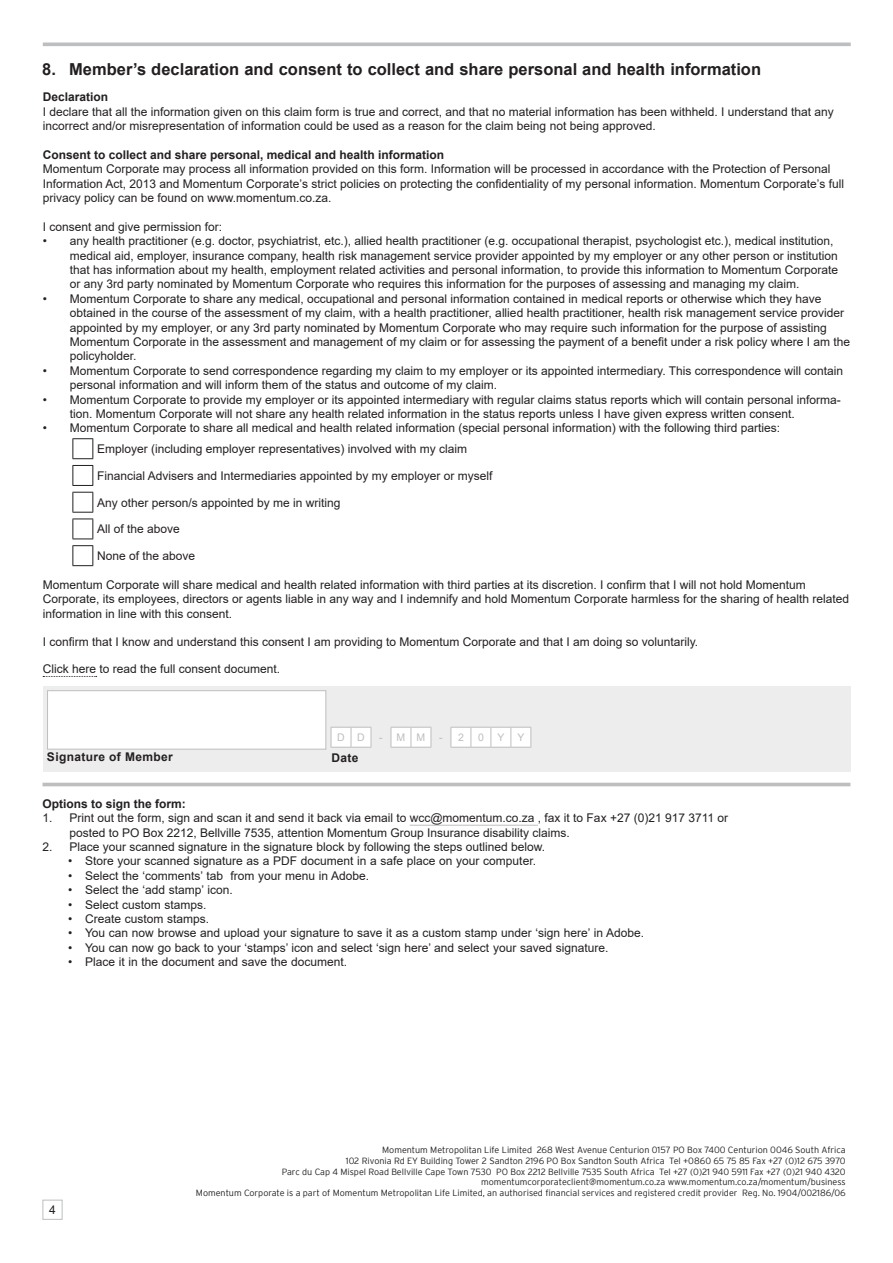
<style>
.page{position:relative;width:893px;height:1263px;background:#fff}
.page>*{position:absolute;margin:0;border:0;box-sizing:border-box;transform-origin:0 0}
.t1{font:700 16.5px "Arial";color:#231f20}
.t2{font:12px/14.4px "Arial";color:#231f20}
.t3{font:700 12px "Arial";color:#231f20}
.t4{font:700 12px "Arial";letter-spacing:.03em;color:#231f20}
.t5{font:10.5px "Arial";color:#bcbec0}
.t6{font:300 9px "Interstate";color:#231f20}
</style>
<div class="page">
<div style="left:43px;top:1200px;width:20px;height:20px;border:1px solid #bcbec0"></div>
<hr style="left:43px;top:43px;width:808px;height:3px;background:#bcbec0">
<hr style="left:410px;top:825px;width:128px;height:1px;background:#bcbec0">
<svg style="left:43px;top:676px;width:54px;height:1px"></svg>
<svg style="left:72px;top:438px;width:21px;height:21px"></svg>
<svg style="left:72px;top:465px;width:21px;height:21px"></svg>
<svg style="left:72px;top:492px;width:21px;height:21px"></svg>
<svg style="left:72px;top:519px;width:21px;height:20px"></svg>
<svg style="left:72px;top:545px;width:21px;height:21px"></svg>
<hr style="left:43px;top:783px;width:807px;height:3px;background:#bcbec0">
<div style="left:43px;top:686px;width:807px;height:85px;background:#ededee"></div>
<div style="left:47px;top:690px;width:279px;height:59px;background:#fff;border:1px solid #bcbec0"></div>
<svg style="left:331px;top:727px;width:200px;height:21px"></svg>
<p class="t1" style="left:42px;top:58px;width:720px">8. Member’s declaration and consent to collect and share personal and health information</p>
<p class="t3" style="left:43px;top:88px;width:67px">Declaration</p>
<p class="t2" style="left:43px;top:104px;width:793px">I declare that all the information given on this claim form is true and correct, and that no material information has been withheld. I understand that any incorrect and/or misrepresentation of information could be used as a reason for the claim being not being approved.</p>
<p class="t3" style="left:43px;top:146px;width:403px">Consent to collect and share personal, medical and health information</p>
<p class="t2" style="left:43px;top:162px;width:803px">Momentum Corporate may process all information provided on this form. Information will be processed in accordance with the Protection of Personal<br>Information Act, 2013 and Momentum Corporate’s strict policies on protecting the confidentiality of my personal information. Momentum Corporate’s full privacy policy can be found on www.momentum.co.za.</p>
<p class="t2" style="left:43px;top:219px;width:181px">I consent and give permission for:</p>
<p class="t2" style="left:70px;top:234px;width:770px;text-indent:-27px">• any health practitioner (e.g. doctor, psychiatrist, etc.), allied health practitioner (e.g. occupational therapist, psychologist etc.), medical institution, medical aid, employer, insurance company, health risk management service provider appointed by my employer or any other person or institution that has information about my health, employment related activities and personal information, to provide this information to Momentum Corporate or any 3rd party nominated by Momentum Corporate who requires this information for the purposes of assessing and managing my claim.</p>
<p class="t2" style="left:70px;top:291px;width:782px;text-indent:-27px">• Momentum Corporate to share any medical, occupational and personal information contained in medical reports or otherwise which they have obtained in the course of the assessment of my claim, with a health practitioner, allied health practitioner, health risk management service provider appointed by my employer, or any 3rd party nominated by Momentum Corporate who may require such information for the purpose of assisting Momentum Corporate in the assessment and management of my claim or for assessing the payment of a benefit under a risk policy where I am the policyholder.</p>
<p class="t2" style="left:70px;top:363px;width:775px;text-indent:-27px">• Momentum Corporate to send correspondence regarding my claim to my employer or its appointed intermediary. This correspondence will contain personal information and will inform them of the status and outcome of my claim.</p>
<p class="t2" style="left:70px;top:392px;width:772px;text-indent:-27px">• Momentum Corporate to provide my employer or its appointed intermediary with regular claims status reports which will contain personal informa&shy;tion. Momentum Corporate will not share any health related information in the status reports unless I have given express written consent.</p>
<p class="t2" style="left:43px;top:421px;width:739px">• Momentum Corporate to share all medical and health related information (special personal information) with the following third parties:</p>
<p class="t2" style="left:97px;top:442px;width:372px">Employer (including employer representatives) involved with my claim</p>
<p class="t2" style="left:97px;top:468px;width:397px">Financial Advisers and Intermediaries appointed by my employer or myself</p>
<p class="t2" style="left:97px;top:495px;width:245px">Any other person/s appointed by me in writing</p>
<p class="t2" style="left:97px;top:522px;width:84px">All of the above</p>
<p class="t2" style="left:97px;top:548px;width:100px">None of the above</p>
<p class="t2" style="left:43px;top:577px;width:808px">Momentum Corporate will share medical and health related information with third parties at its discretion. I confirm that I will not hold Momentum<br>Corporate, its employees, directors or agents liable in any way and I indemnify and hold Momentum Corporate harmless for the sharing of health related information in line with this consent.</p>
<p class="t2" style="left:43px;top:635px;width:657px">I confirm that I know and understand this consent I am providing to Momentum Corporate and that I am doing so voluntarily.</p>
<p class="t2" style="left:43px;top:662px;width:239px">Click here to read the full consent document.</p>
<p class="t5" style="left:337px;top:730px;width:9px">D</p>
<p class="t5" style="left:357px;top:730px;width:9px">D</p>
<p class="t5" style="left:379px;top:730px;width:5px">-</p>
<p class="t5" style="left:397px;top:730px;width:10px">M</p>
<p class="t5" style="left:417px;top:730px;width:10px">M</p>
<p class="t5" style="left:439px;top:730px;width:5px">-</p>
<p class="t5" style="left:458px;top:730px;width:7px">2</p>
<p class="t5" style="left:478px;top:730px;width:7px">0</p>
<p class="t5" style="left:497px;top:730px;width:9px">Y</p>
<p class="t5" style="left:517px;top:730px;width:9px">Y</p>
<p class="t4" style="left:47px;top:748px;width:127px">Signature of Member</p>
<p class="t3" style="left:331px;top:749px;width:29px">Date</p>
<p class="t3" style="left:43px;top:795px;width:145px">Options to sign the form:</p>
<p class="t2" style="left:70px;top:811px;width:660px;text-indent:-27px">1. Print out the form, sign and scan it and send it back via email to wcc@momentum.co.za , fax it to Fax +27 (0)21 917 3711 or posted to PO Box 2212, Bellville 7535, attention Momentum Group Insurance disability claims.</p>
<p class="t2" style="left:43px;top:839px;width:504px">2. Place your scanned signature in the signature block by following the steps outlined below.</p>
<p class="t2" style="left:68px;top:854px;width:469px">• Store your scanned signature as a PDF document in a safe place on your computer.</p>
<p class="t2" style="left:68px;top:868px;width:303px">• Select the ‘comments’ tab from your menu in Adobe.</p>
<p class="t2" style="left:68px;top:883px;width:166px">• Select the ‘add stamp’ icon.</p>
<p class="t2" style="left:68px;top:897px;width:140px">• Select custom stamps.</p>
<p class="t2" style="left:68px;top:911px;width:143px">• Create custom stamps.</p>
<p class="t2" style="left:68px;top:926px;width:578px">• You can now browse and upload your signature to save it as a custom stamp under ‘sign here’ in Adobe.</p>
<p class="t2" style="left:68px;top:940px;width:542px">• You can now go back to your ‘stamps’ icon and select ‘sign here’ and select your saved signature.</p>
<p class="t2" style="left:68px;top:955px;width:281px">• Place it in the document and save the document.</p>
<p class="t2" style="left:49px;top:1202px;width:8px">4</p>
<p class="t6" style="left:382px;top:1145px;width:465px">Momentum Metropolitan Life Limited 268 West Avenue Centurion 0157 PO Box 7400 Centurion 0046 South Africa</p>
<p class="t6" style="left:346px;top:1155px;width:501px">102 Rivonia Rd EY Building Tower 2 Sandton 2196 PO Box Sandton South Africa Tel +0860 65 75 85 Fax +27 (0)12 675 3970</p>
<p class="t6" style="left:282px;top:1166px;width:565px">Parc du Cap 4 Mispel Road Bellville Cape Town 7530 PO Box 2212 Bellville 7535 South Africa Tel +27 (0)21 940 5911 Fax +27 (0)21 940 4320</p>
<p class="t6" style="left:481px;top:1177px;width:366px">momentumcorporateclient@momentum.co.za www.momentum.co.za/momentum/business</p>
<p class="t6" style="left:196px;top:1188px;width:651px">Momentum Corporate is a part of Momentum Metropolitan Life Limited, an authorised financial services and registered credit provider Reg. No. 1904/002186/06</p>
</div>
